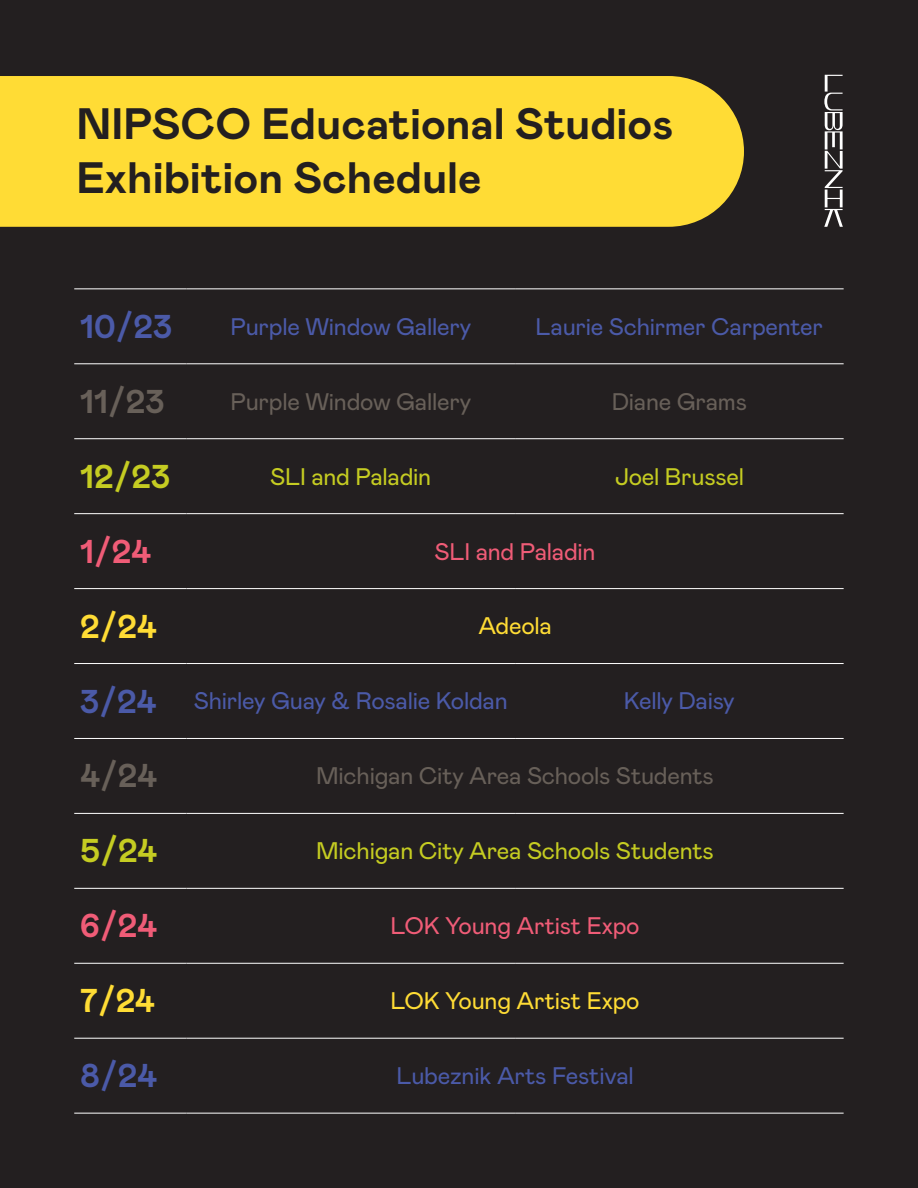
<style>
.page{position:relative;width:918px;height:1188px;background:#231f20}
.page>*{position:absolute;margin:0;border:0;box-sizing:border-box;transform-origin:0 0}
.t1{font:700 43.95px/54px "Mabry Pro";color:#231f20}
.t2{font:700 33px "Mabry Pro";letter-spacing:-.005em;color:#4b5aa8}
.t3{font:700 33px "Mabry Pro";color:#686059}
.t4{font:700 33px "Mabry Pro";color:#c5cc22}
.t5{font:700 33px "Mabry Pro";color:#f05c77}
.t6{font:700 33px "Mabry Pro";color:#ffdc35}
.t7{font:24px "Mabry Pro";letter-spacing:-.01em;color:#4b5aa8}
.t8{font:24px "Mabry Pro";letter-spacing:-.01em;color:#686059}
.t9{font:24px "Mabry Pro";letter-spacing:-.01em;color:#c5cc22}
.t10{font:24px "Mabry Pro";letter-spacing:-.01em;color:#f05c77}
.t11{font:24px "Mabry Pro";letter-spacing:-.01em;color:#ffdc35}
</style>
<div class="page">
<hr style="left:74px;top:288px;width:113px;height:1px;background:#fff">
<hr style="left:187px;top:288px;width:328px;height:1px;background:#fff">
<hr style="left:515px;top:288px;width:329px;height:1px;background:#fff">
<hr style="left:74px;top:363px;width:113px;height:1px;background:#fff">
<hr style="left:187px;top:363px;width:328px;height:1px;background:#fff">
<hr style="left:515px;top:363px;width:329px;height:1px;background:#fff">
<hr style="left:74px;top:438px;width:113px;height:1px;background:#fff">
<hr style="left:187px;top:438px;width:328px;height:1px;background:#fff">
<hr style="left:515px;top:438px;width:329px;height:1px;background:#fff">
<hr style="left:74px;top:513px;width:113px;height:1px;background:#fff">
<hr style="left:187px;top:513px;width:328px;height:1px;background:#fff">
<hr style="left:515px;top:513px;width:329px;height:1px;background:#fff">
<hr style="left:74px;top:588px;width:113px;height:1px;background:#fff">
<hr style="left:187px;top:588px;width:328px;height:1px;background:#fff">
<hr style="left:515px;top:588px;width:329px;height:1px;background:#fff">
<hr style="left:74px;top:663px;width:113px;height:1px;background:#fff">
<hr style="left:187px;top:663px;width:328px;height:1px;background:#fff">
<hr style="left:515px;top:663px;width:329px;height:1px;background:#fff">
<hr style="left:74px;top:738px;width:113px;height:1px;background:#fff">
<hr style="left:187px;top:738px;width:328px;height:1px;background:#fff">
<hr style="left:515px;top:738px;width:329px;height:1px;background:#fff">
<hr style="left:74px;top:813px;width:113px;height:1px;background:#fff">
<hr style="left:187px;top:813px;width:328px;height:1px;background:#fff">
<hr style="left:515px;top:813px;width:329px;height:1px;background:#fff">
<hr style="left:74px;top:888px;width:113px;height:1px;background:#fff">
<hr style="left:187px;top:888px;width:328px;height:1px;background:#fff">
<hr style="left:515px;top:888px;width:329px;height:1px;background:#fff">
<hr style="left:74px;top:963px;width:113px;height:1px;background:#fff">
<hr style="left:187px;top:963px;width:328px;height:1px;background:#fff">
<hr style="left:515px;top:963px;width:329px;height:1px;background:#fff">
<hr style="left:74px;top:1038px;width:113px;height:1px;background:#fff">
<hr style="left:187px;top:1038px;width:328px;height:1px;background:#fff">
<hr style="left:515px;top:1038px;width:329px;height:1px;background:#fff">
<hr style="left:74px;top:1113px;width:113px;height:1px;background:#fff">
<hr style="left:187px;top:1113px;width:328px;height:1px;background:#fff">
<hr style="left:515px;top:1113px;width:329px;height:1px;background:#fff">
<div style="left:0;top:76px;width:744px;height:151px;background:#ffdc35"></div>
<svg style="left:824px;top:75px;width:19px;height:152px"></svg>
<p class="t1" style="left:76px;top:95px;width:598px">NIPSCO Educational Studios<br>Exhibition Schedule</p>
<p class="t2" style="left:80px;top:303px;width:94px">10/23</p>
<p class="t7" style="left:230px;top:309px;width:242px">Purple Window Gallery</p>
<p class="t7" style="left:536px;top:309px;width:289px">Laurie Schirmer Carpenter</p>
<p class="t3" style="left:80px;top:378px;width:86px">11/23</p>
<p class="t8" style="left:230px;top:384px;width:242px">Purple Window Gallery</p>
<p class="t8" style="left:612px;top:384px;width:137px">Diane Grams</p>
<p class="t4" style="left:80px;top:453px;width:92px">12/23</p>
<p class="t9" style="left:270px;top:459px;width:163px">SLI and Paladin</p>
<p class="t9" style="left:615px;top:459px;width:131px">Joel Brussel</p>
<p class="t5" style="left:80px;top:528px;width:72px">1/24</p>
<p class="t10" style="left:435px;top:534px;width:163px">SLI and Paladin</p>
<p class="t6" style="left:80px;top:603px;width:78px">2/24</p>
<p class="t11" style="left:478px;top:609px;width:75px">Adeola</p>
<p class="t2" style="left:80px;top:678px;width:78px">3/24</p>
<p class="t7" style="left:194px;top:684px;width:315px">Shirley Guay &amp; Rosalie Koldan</p>
<p class="t7" style="left:624px;top:684px;width:112px">Kelly Daisy</p>
<p class="t3" style="left:80px;top:752px;width:78px">4/24</p>
<p class="t8" style="left:316px;top:759px;width:399px">Michigan City Area Schools Students</p>
<p class="t4" style="left:80px;top:827px;width:78px">5/24</p>
<p class="t9" style="left:316px;top:834px;width:399px">Michigan City Area Schools Students</p>
<p class="t5" style="left:80px;top:902px;width:78px">6/24</p>
<p class="t10" style="left:391px;top:909px;width:250px">LOK Young Artist Expo</p>
<p class="t6" style="left:80px;top:977px;width:76px">7/24</p>
<p class="t11" style="left:391px;top:984px;width:250px">LOK Young Artist Expo</p>
<p class="t2" style="left:80px;top:1052px;width:78px">8/24</p>
<p class="t7" style="left:396px;top:1059px;width:239px">Lubeznik Arts Festival</p>
</div>
